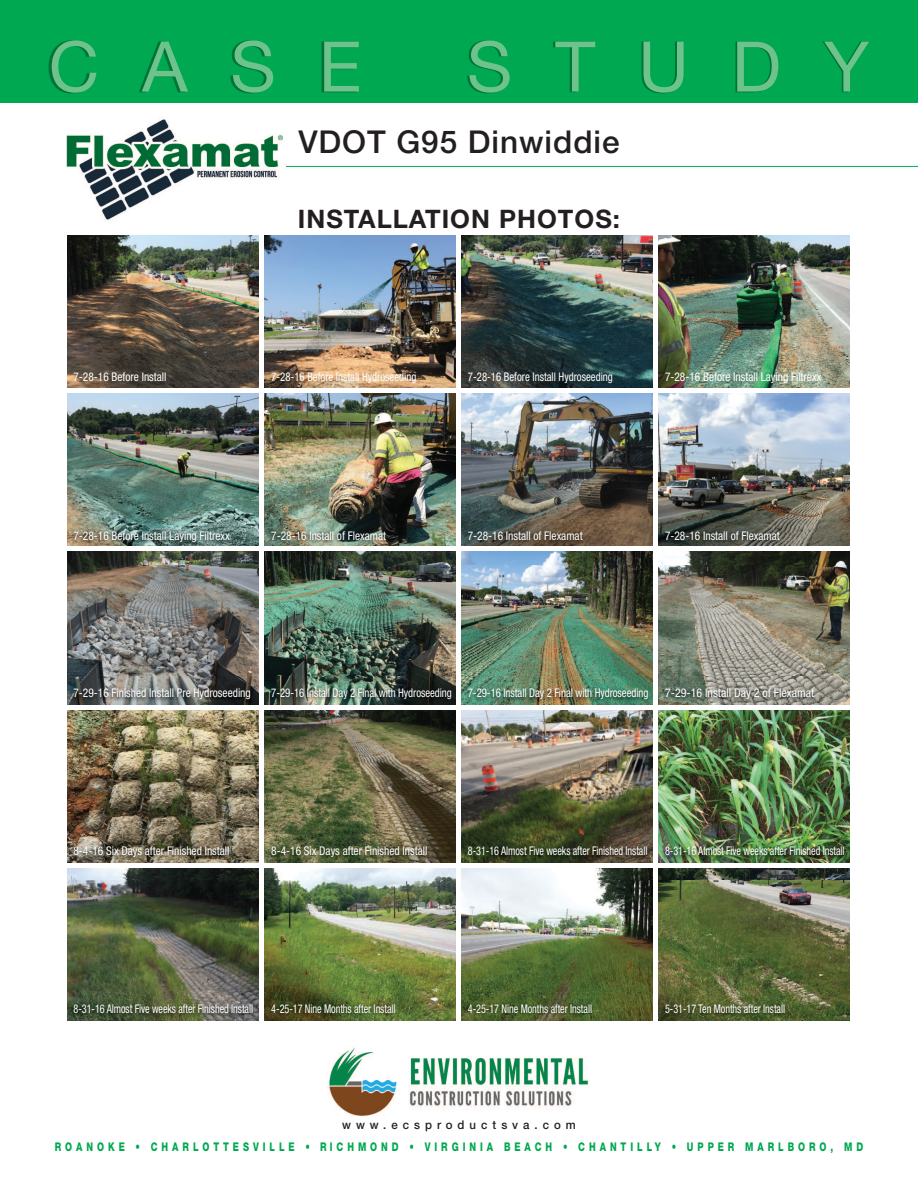
<style>
.page{position:relative;width:918px;height:1188px;background:#fff}
.page>*{position:absolute;margin:0;border:0;box-sizing:border-box;transform-origin:0 0}
.t1{font:31.5px "Helvetica Neue Medium TT";letter-spacing:.03em;color:#231f20}
.t2{font:700 25.5px "Helvetica Neue";letter-spacing:.04em;color:#231f20}
.t3{font:condensed 12px "Helvetica Neue";color:#fff;scale:.95 1}
.t4{font:condensed 12px "Helvetica Neue";color:#fff;scale:.85 1}
.t5{font:condensed 12px "Helvetica Neue";color:#fff;scale:.9 1}
.t6{font:800 12px "Helvetica Neue";letter-spacing:.44em;color:#00a851;scale:.75 1}
.t7{font:condensed 12px "Helvetica Neue";color:#fff}
.t8{font:12px "Helvetica Neue Medium TT";letter-spacing:.44em;color:#231f20;scale:.95 1}
</style>
<div class="page">
<div style="left:0;top:0;width:918px;height:103px;background:#00a851"></div>
<img style="left:48px;top:41px;width:870px;height:125px">
<svg style="left:52px;top:40px;width:632px;height:53px"></svg>
<hr style="left:235px;top:166px;width:683px;height:1px;background:#00a851">
<img style="left:68px;top:235px;width:191px;height:152px">
<img style="left:265px;top:235px;width:191px;height:152px">
<img style="left:462px;top:235px;width:191px;height:152px">
<img style="left:68px;top:394px;width:191px;height:125px">
<img style="left:265px;top:394px;width:191px;height:125px">
<img style="left:462px;top:394px;width:191px;height:125px">
<img style="left:68px;top:564px;width:191px;height:113px">
<img style="left:265px;top:564px;width:191px;height:113px">
<img style="left:462px;top:564px;width:191px;height:113px">
<img style="left:68px;top:722px;width:191px;height:113px">
<img style="left:265px;top:722px;width:191px;height:113px">
<img style="left:462px;top:722px;width:191px;height:113px">
<img style="left:659px;top:235px;width:191px;height:152px">
<img style="left:659px;top:394px;width:191px;height:125px">
<img style="left:659px;top:564px;width:191px;height:113px">
<img style="left:659px;top:722px;width:191px;height:113px">
<img style="left:68px;top:880px;width:191px;height:113px">
<img style="left:265px;top:880px;width:191px;height:113px">
<img style="left:462px;top:880px;width:191px;height:113px">
<img style="left:659px;top:880px;width:191px;height:113px">
<img style="left:66px;top:117px;width:219px;height:104px">
<img style="left:67px;top:519px;width:783px;height:45px">
<img style="left:68px;top:519px;width:191px;height:27px">
<img style="left:265px;top:519px;width:191px;height:27px">
<img style="left:462px;top:519px;width:191px;height:27px">
<img style="left:68px;top:552px;width:191px;height:12px">
<img style="left:265px;top:552px;width:191px;height:12px">
<img style="left:462px;top:552px;width:191px;height:12px">
<img style="left:659px;top:519px;width:191px;height:27px">
<img style="left:659px;top:552px;width:191px;height:12px">
<img style="left:67px;top:677px;width:783px;height:45px">
<img style="left:68px;top:677px;width:191px;height:27px">
<img style="left:265px;top:677px;width:191px;height:27px">
<img style="left:462px;top:677px;width:191px;height:27px">
<img style="left:68px;top:710px;width:191px;height:12px">
<img style="left:265px;top:710px;width:191px;height:12px">
<img style="left:462px;top:710px;width:191px;height:12px">
<img style="left:659px;top:677px;width:191px;height:27px">
<img style="left:659px;top:710px;width:191px;height:12px">
<img style="left:67px;top:835px;width:783px;height:45px">
<img style="left:68px;top:835px;width:191px;height:27px">
<img style="left:265px;top:835px;width:191px;height:27px">
<img style="left:462px;top:835px;width:191px;height:27px">
<img style="left:659px;top:835px;width:191px;height:27px">
<img style="left:68px;top:869px;width:191px;height:11px">
<img style="left:265px;top:869px;width:191px;height:11px">
<img style="left:462px;top:869px;width:191px;height:11px">
<img style="left:659px;top:869px;width:191px;height:11px">
<img style="left:68px;top:993px;width:191px;height:28px">
<img style="left:265px;top:993px;width:191px;height:28px">
<img style="left:462px;top:993px;width:191px;height:28px">
<img style="left:659px;top:993px;width:191px;height:28px">
<img style="left:328px;top:1046px;width:261px;height:71px">
<h1 class="t1" style="left:298px;top:116px;width:323px">VDOT G95 Dinwiddie</h1>
<h2 class="t2" style="left:298px;top:204px;width:324px">INSTALLATION PHOTOS:</h2>
<p class="t3" style="left:74px;top:373px;width:99px">7-28-16 Before Install</p>
<p class="t5" style="left:271px;top:373px;width:163px">7-28-16 Before Install Hydroseeding</p>
<p class="t5" style="left:468px;top:373px;width:163px">7-28-16 Before Install Hydroseeding</p>
<p class="t3" style="left:665px;top:373px;width:166px">7-28-16 Before Install Laying Filtrexx</p>
<p class="t3" style="left:74px;top:531px;width:166px">7-28-16 Before Install Laying Filtrexx</p>
<p class="t3" style="left:271px;top:531px;width:122px">7-28-16 Install of Flexamat</p>
<p class="t3" style="left:468px;top:531px;width:122px">7-28-16 Install of Flexamat</p>
<p class="t3" style="left:665px;top:531px;width:122px">7-28-16 Install of Flexamat</p>
<p class="t3" style="left:74px;top:689px;width:188px">7-29-16 Finished Install Pre Hydroseeding</p>
<p class="t5" style="left:271px;top:689px;width:202px">7-29-16 Install Day 2 Final with Hydroseeding</p>
<p class="t5" style="left:468px;top:689px;width:202px">7-29-16 Install Day 2 Final with Hydroseeding</p>
<p class="t7" style="left:665px;top:689px;width:151px">7-29-16 Install Day 2 of Flexamat</p>
<p class="t3" style="left:74px;top:847px;width:166px">8-4-16 Six Days after Finished Install</p>
<p class="t3" style="left:271px;top:847px;width:166px">8-4-16 Six Days after Finished Install</p>
<p class="t4" style="left:468px;top:847px;width:213px">8-31-16 Almost Five weeks after Finished Install</p>
<p class="t4" style="left:665px;top:847px;width:213px">8-31-16 Almost Five weeks after Finished Install</p>
<p class="t4" style="left:74px;top:1005px;width:213px">8-31-16 Almost Five weeks after Finished Install</p>
<p class="t4" style="left:271px;top:1005px;width:148px">4-25-17 Nine Months after Install</p>
<p class="t4" style="left:468px;top:1005px;width:148px">4-25-17 Nine Months after Install</p>
<p class="t4" style="left:665px;top:1005px;width:143px">5-31-17 Ten Months after Install</p>
<p class="t8" style="left:342px;top:1115px;width:247px">www.ecsproductsva.com</p>
<p class="t6" style="left:55px;top:1142px;width:1079px">ROANOKE • CHARLOTTESVILLE • RICHMOND • VIRGINIA BEACH • CHANTILLY • UPPER MARLBORO, MD</p>
</div>
